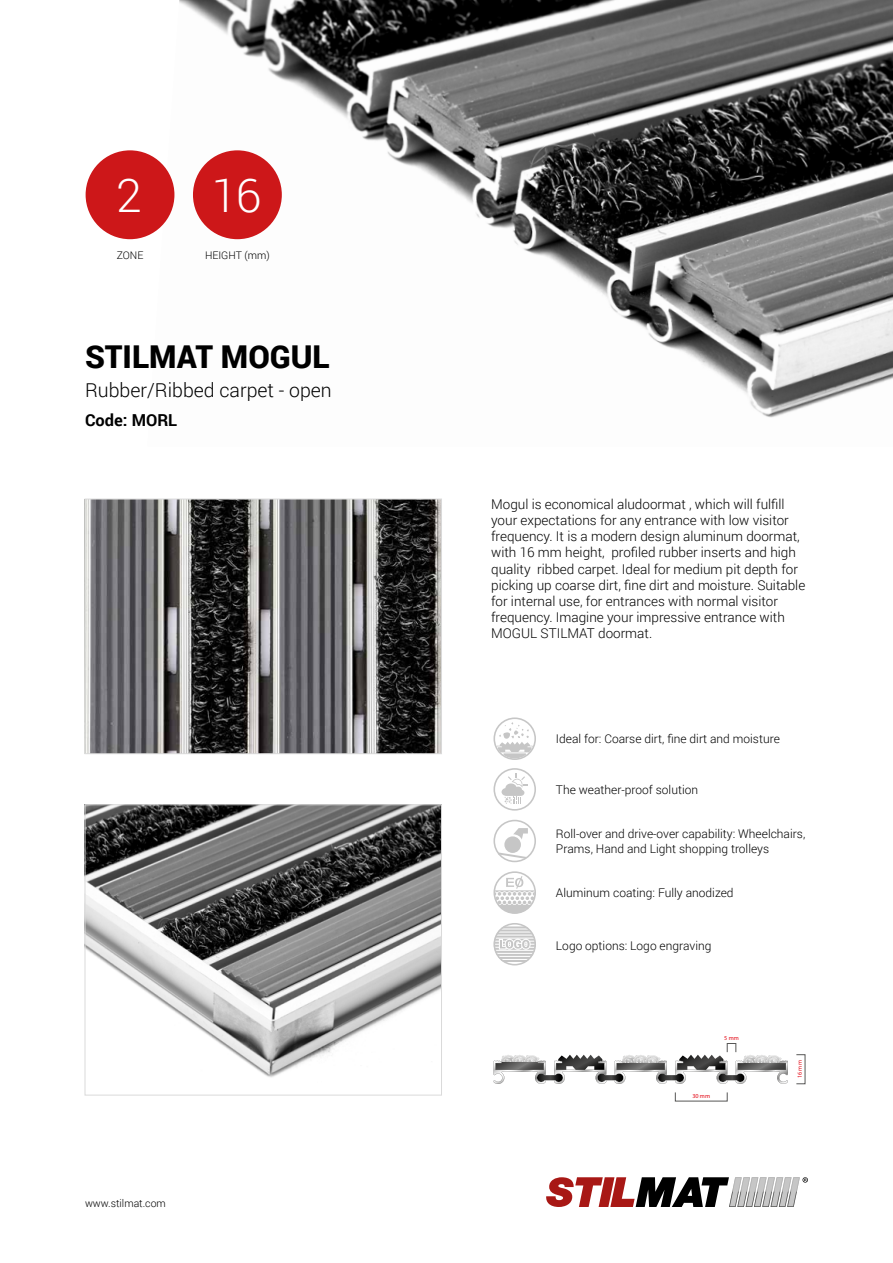
<style>
.page{position:relative;width:893px;height:1263px;background:#fff}
.page>*{position:absolute;margin:0;border:0;box-sizing:border-box;transform-origin:0 0}
.t1{font:300 46.5px "Roboto";color:#fff}
.t2{font:900 31.5px "Roboto";color:#000}
.t3{font:300 19.5px "Roboto";color:#000}
.t4{font:700 16.5px "Roboto";color:#000}
.t5{font:300 13.5px/16.2px "Roboto";color:#000}
.t6{font:300 12px/14.4px "Roboto";color:#000}
.t7{font:300 10.5px "Roboto";color:#000}
.t8{font:6.15px "Myriad Pro";color:#e30613}
</style>
<div class="page">
<svg style="left:546px;top:1177px;width:262px;height:30px"></svg>
<img style="left:147px;top:0;width:746px;height:418px">
<img style="left:87px;top:501px;width:353px;height:251px">
<div style="left:85px;top:499px;width:357px;height:255px;border:1px solid #dadada"></div>
<img style="left:87px;top:806px;width:353px;height:272px">
<div style="left:85px;top:804px;width:357px;height:291px;border:1px solid #dadada"></div>
<div style="left:727px;top:1043px;width:9px;height:9px;border:1px solid #575756"></div>
<svg style="left:493px;top:1055px;width:295px;height:29px"></svg>
<svg style="left:493px;top:768px;width:43px;height:43px"></svg>
<svg style="left:493px;top:717px;width:43px;height:43px"></svg>
<svg style="left:493px;top:820px;width:43px;height:42px"></svg>
<svg style="left:493px;top:871px;width:43px;height:43px"></svg>
<svg style="left:493px;top:923px;width:43px;height:42px"></svg>
<div style="left:86px;top:150px;width:88px;height:89px;background:#cd1719;border-radius:50%"></div>
<div style="left:193px;top:150px;width:89px;height:89px;background:#cd1719;border-radius:50%"></div>
<h1 class="t1" style="left:116px;top:163px;width:27px">2</h1>
<h1 class="t1" style="left:212px;top:163px;width:51px">16</h1>
<p class="t7" style="left:117px;top:248px;width:28px">ZONE</p>
<p class="t7" style="left:205px;top:248px;width:66px">HEIGHT (mm)</p>
<h2 class="t2" style="left:85px;top:334px;width:246px">STILMAT MOGUL</h2>
<h3 class="t3" style="left:85px;top:377px;width:248px">Rubber/Ribbed carpet - open</h3>
<p class="t4" style="left:85px;top:409px;width:94px">Code: MORL</p>
<p class="t7" style="left:85px;top:1196px;width:82px">www.stilmat.com</p>
<p class="t5" style="left:491px;top:495px;width:316px">Mogul is economical aludoormat , which will fulfill your expectations for any entrance with low visitor frequency. It is a modern design aluminum doormat, with 16 mm height, profiled rubber inserts and high quality ribbed carpet. Ideal for medium pit depth for picking up coarse dirt, fine dirt and moisture. Suitable for internal use, for entrances with normal visitor frequency. Imagine your impressive entrance with MOGUL STILMAT doormat.</p>
<p class="t6" style="left:556px;top:731px;width:225px">Ideal for: Coarse dirt, fine dirt and moisture</p>
<p class="t6" style="left:556px;top:782px;width:144px">The weather-proof solution</p>
<p class="t6" style="left:556px;top:826px;width:251px">Roll-over and drive-over capability: Wheelchairs,<br>Prams, Hand and Light shopping trolleys</p>
<p class="t6" style="left:556px;top:885px;width:179px">Aluminum coating: Fully anodized</p>
<p class="t6" style="left:556px;top:938px;width:157px">Logo options: Logo engraving</p>
<p class="t8" style="left:724px;top:1034px;width:16px">5 mm</p>
<p class="t8" style="left:692px;top:1092px;width:19px">30 mm</p>
<p class="t8" style="left:796px;top:1078px;width:19px;rotate:-90deg">16 mm</p>
</div>
